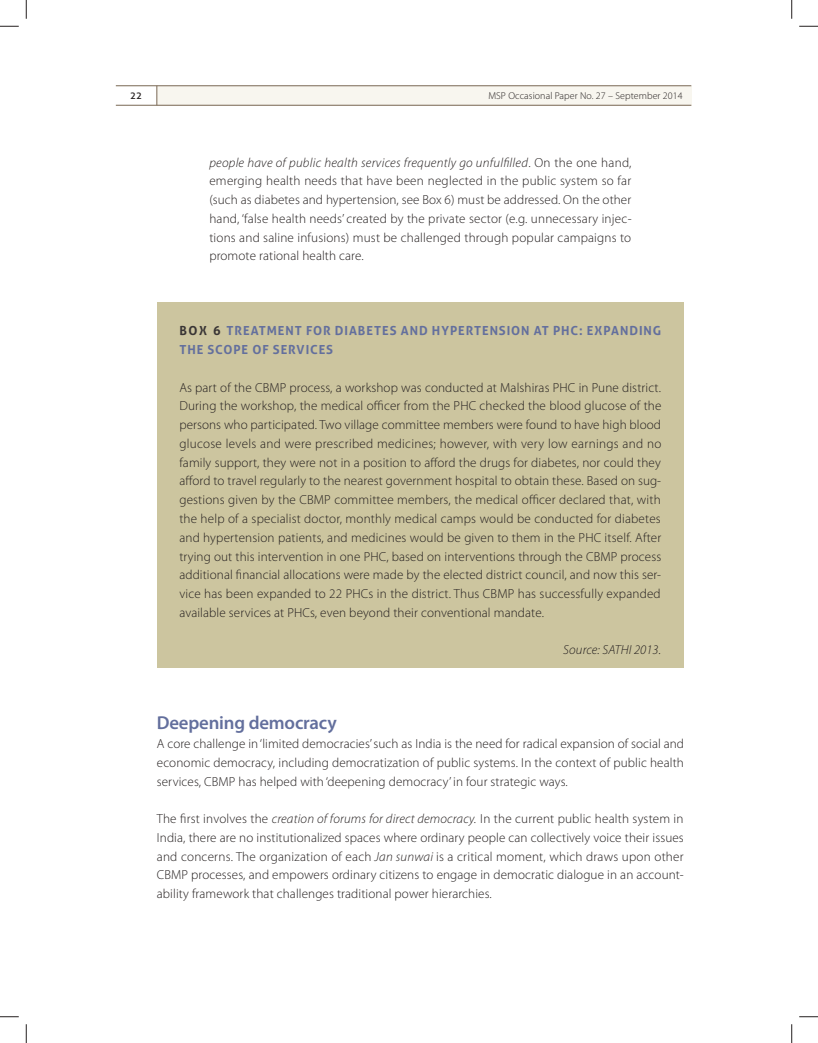
<style>
.page{position:relative;width:818px;height:1043px;background:#fff}
.page>*{position:absolute;margin:0;border:0;box-sizing:border-box;transform-origin:0 0}
.t1{font:600 18.75px "Myriad Pro";letter-spacing:-.01em;color:#636f9d}
.t2{font:300 13.12px/18.8px "Myriad Pro";letter-spacing:.01em;color:#241f1f;text-align:justify}
.t3{font:italic 300 13.12px "Myriad Pro";letter-spacing:.01em;color:#241f1f}
.t4{font:700 12.5px/18.8px "Aller";letter-spacing:.07em;color:#636f9d}
.t5{font:300 10px "Myriad Pro";letter-spacing:.01em;color:#241f1f}
.t6{font:10px "Aller";color:#241f1f}
.s1{font-style:italic}
.s2{color:#393535}
</style>
<div class="page">
<div style="left:157px;top:86px;width:534px;height:20px;background:#f8f6ef"></div>
<hr style="left:116px;top:85px;width:575px;height:1px;background:#796753">
<hr style="left:116px;top:105px;width:575px;height:1px;background:#796753">
<svg style="left:156px;top:86px;width:1px;height:19px"></svg>
<div style="left:157px;top:302px;width:526px;height:366px;background:#ccc59f"></div>
<svg style="left:0;top:25px;width:19px;height:2px"></svg>
<svg style="left:799px;top:25px;width:19px;height:2px"></svg>
<svg style="left:0;top:1016px;width:19px;height:1px"></svg>
<svg style="left:799px;top:1016px;width:19px;height:1px"></svg>
<svg style="left:25px;top:0;width:2px;height:19px"></svg>
<svg style="left:25px;top:1024px;width:2px;height:18px"></svg>
<svg style="left:791px;top:0;width:1px;height:19px"></svg>
<svg style="left:791px;top:1024px;width:1px;height:18px"></svg>
<p class="t6" style="left:130px;top:89px;width:14px">22</p>
<p class="t5" style="left:488px;top:90px;width:196px">MSP Occasional Paper No. 27 – September 2014</p>
<p class="t2" style="left:209px;top:153px;width:424px"><span class="s1">people have of public health services frequently go unfulfilled</span>. On the one hand, emerging health needs that have been neglected in the public system so far (such as diabetes and hypertension, see Box 6) must be addressed. On the other hand, ‘false health needs’ created by the private sector (e.g. unnecessary injec&shy;tions and saline infusions) must be challenged through popular campaigns to promote rational health care.</p>
<p class="t4" style="left:179px;top:321px;width:483px"><span class="s2">BOX 6</span> TREATMENT FOR DIABETES AND HYPERTENSION AT PHC: EXPANDING<br>THE SCOPE OF SERVICES</p>
<p class="t2" style="left:179px;top:378px;width:483px">As part of the CBMP process, a workshop was conducted at Malshiras PHC in Pune district.<br>During the workshop, the medical officer from the PHC checked the blood glucose of the persons who participated. Two village committee members were found to have high blood glucose levels and were prescribed medicines; however, with very low earnings and no family support, they were not in a position to afford the drugs for diabetes, nor could they afford to travel regularly to the nearest government hospital to obtain these. Based on sug&shy;gestions given by the CBMP committee members, the medical officer declared that, with the help of a specialist doctor, monthly medical camps would be conducted for diabetes and hypertension patients, and medicines would be given to them in the PHC itself. After trying out this intervention in one PHC, based on interventions through the CBMP process additional financial allocations were made by the elected district council, and now this ser&shy;vice has been expanded to 22 PHCs in the district. Thus CBMP has successfully expanded available services at PHCs, even beyond their conventional mandate.</p>
<p class="t3" style="left:563px;top:642px;width:99px">Source: SATHI 2013.</p>
<h1 class="t1" style="left:157px;top:711px;width:181px">Deepening democracy</h1>
<p class="t2" style="left:157px;top:734px;width:528px">A core challenge in ‘limited democracies’ such as India is the need for radical expansion of social and economic democracy, including democratization of public systems. In the context of public health services, CBMP has helped with ‘deepening democracy’ in four strategic ways.</p>
<p class="t2" style="left:157px;top:809px;width:528px">The first involves the <span class="s1">creation of forums for direct democracy.</span> In the current public health system in India, there are no institutionalized spaces where ordinary people can collectively voice their issues and concerns. The organization of each <span class="s1">Jan sunwai</span> is a critical moment, which draws upon other CBMP processes, and empowers ordinary citizens to engage in democratic dialogue in an account&shy;ability framework that challenges traditional power hierarchies.</p>
</div>
